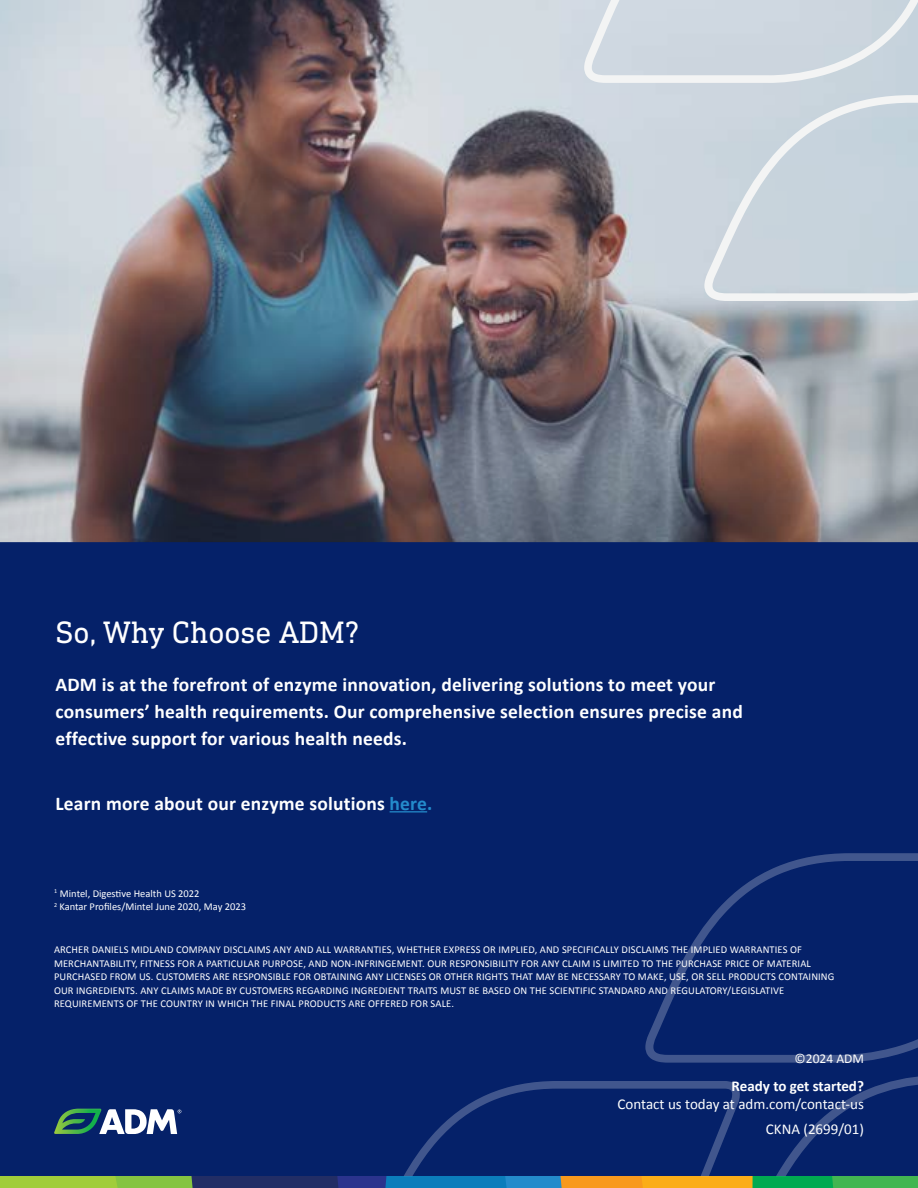
<style>
.page{position:relative;width:918px;height:1188px;background:#fff}
.page>*{position:absolute;margin:0;border:0;box-sizing:border-box;transform-origin:0 0}
.t1{font:31.5px "DIN Next Slab Pro";color:#fff}
.t2{font:700 19.5px/27px "Calibri";letter-spacing:.01em;color:#fff}
.t3{font:15px/24.8px "Calibri";color:#fff;text-align:right}
.t4{font:700 15px "Calibri";letter-spacing:-.005em;color:#fff}
.t5{font:13.5px "Calibri";color:#fff}
.t6{font:10.5px/13.5px "Calibri";letter-spacing:.01em;color:#fff}
.s1{color:#248bcb}
</style>
<div class="page">
<img style="left:0;top:0;width:918px;height:542px">
<div style="left:0;top:542px;width:918px;height:533px;background:#052169"></div>
<svg style="left:0;top:1075px;width:918px;height:113px;background:#15326a"></svg>
<svg style="left:645px;top:853px;width:273px;height:210px;background:#0a256c"></svg>
<svg style="left:584px;top:0;width:334px;height:83px;background:#d1d9e1"></svg>
<svg style="left:704px;top:95px;width:214px;height:206px;background:#cbd6de"></svg>
<hr style="left:390px;top:811px;width:37px;height:1px;background:#248bcb">
<h1 class="t1" style="left:55px;top:614px;width:305px">So, Why Choose ADM?</h1>
<h2 class="t2" style="left:56px;top:670px;width:689px">ADM is at the forefront of enzyme innovation, delivering solutions to meet your consumers’ health requirements. Our comprehensive selection ensures precise and effective support for various health needs.</h2>
<h2 class="t2" style="left:56px;top:789px;width:378px">Learn more about our enzyme solutions <span class="s1">here.</span></h2>
<p class="t6" style="left:54px;top:886px;width:194px"><sup>1</sup> Mintel, Digestive Health US 2022<br><sup>2</sup> Kantar Profiles/Mintel June 2020, May 2023</p>
<p class="t6" style="left:54px;top:943px;width:782px">ARCHER DANIELS MIDLAND COMPANY DISCLAIMS ANY AND ALL WARRANTIES, WHETHER EXPRESS OR IMPLIED, AND SPECIFICALLY DISCLAIMS THE IMPLIED WARRANTIES OF MERCHANTABILITY, FITNESS FOR A PARTICULAR PURPOSE, AND NON-INFRINGEMENT. OUR RESPONSIBILITY FOR ANY CLAIM IS LIMITED TO THE PURCHASE PRICE OF MATERIAL PURCHASED FROM US. CUSTOMERS ARE RESPONSIBLE FOR OBTAINING ANY LICENSES OR OTHER RIGHTS THAT MAY BE NECESSARY TO MAKE, USE, OR SELL PRODUCTS CONTAINING OUR INGREDIENTS. ANY CLAIMS MADE BY CUSTOMERS REGARDING INGREDIENT TRAITS MUST BE BASED ON THE SCIENTIFIC STANDARD AND REGULATORY/LEGISLATIVE REQUIREMENTS OF THE COUNTRY IN WHICH THE FINAL PRODUCTS ARE OFFERED FOR SALE.</p>
<p class="t5" style="left:795px;top:1050px;width:71px">©2024 ADM</p>
<h3 class="t4" style="left:732px;top:1075px;width:134px">Ready to get started?</h3>
<h3 class="t3" style="left:618px;top:1091px;width:248px">Contact us today at adm.com/contact-us<br>CKNA (2699/01)</h3>
</div>
